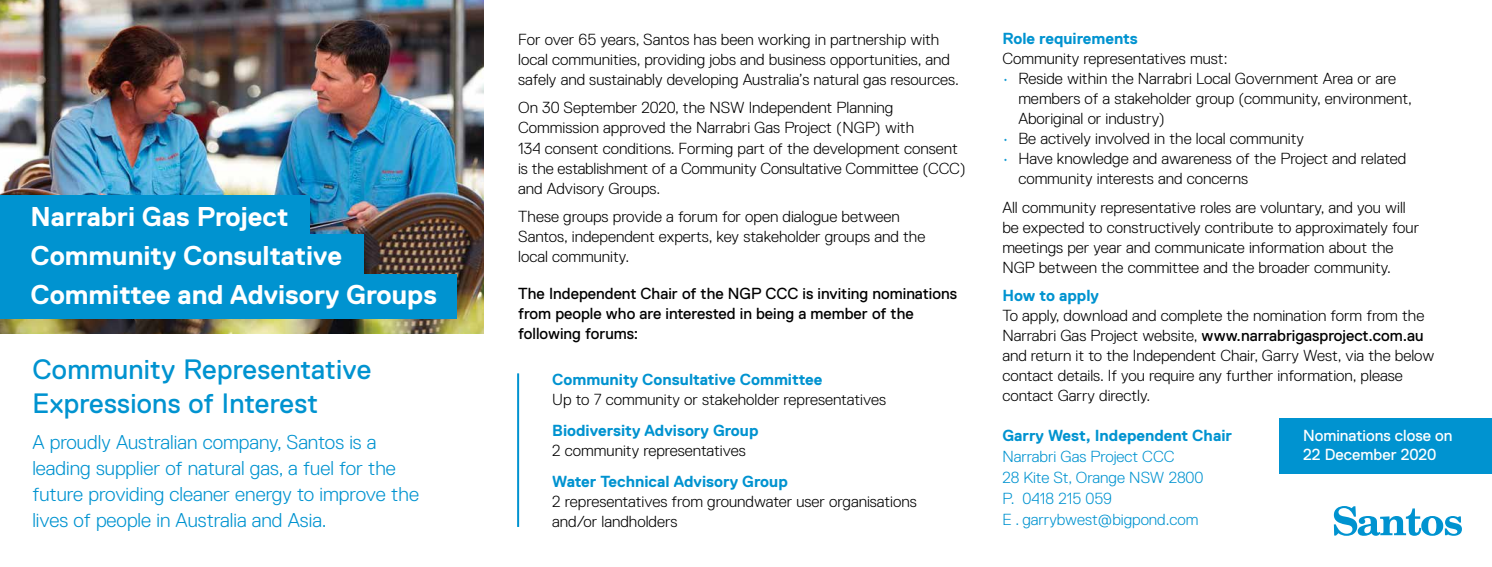
<style>
.page{position:relative;width:1492px;height:567px;background:#fff}
.page>*{position:absolute;margin:0;border:0;box-sizing:border-box;transform-origin:0 0}
.t1{font:28px/34px "Replica Pro";letter-spacing:.01em;color:#0093d0}
.t2{font:700 27.2px/38.8px "Replica Pro";color:#fff}
.t3{font:300 20px/26px "Replica Pro";color:#0093d0}
.t4{font:300 16px/20px "Replica Pro";color:#000}
.t5{font:700 16px "Replica Pro";color:#0093d0}
.t6{font:16px/20px "Replica Pro";color:#000}
.t7{font:300 16px/21px "Replica Pro";color:#0093d0}
.t8{font:16px/18px "Replica Pro";color:#fff}
.s1{color:#0093d0}
.s2{font-weight:400}
</style>
<div class="page">
<img style="left:0;top:0;width:483px;height:333px">
<svg style="left:1333px;top:506px;width:128px;height:30px"></svg>
<div style="left:0;top:196px;width:309px;height:44px;background:#0093d0"></div>
<div style="left:0;top:234px;width:363px;height:44px;background:#0093d0"></div>
<div style="left:0;top:274px;width:457px;height:44px;background:#0093d0"></div>
<div style="left:1278px;top:418px;width:213px;height:56px;background:#0093d0"></div>
<hr style="left:517px;top:373px;width:2px;height:154px;background:#0093d0">
<h2 class="t2" style="left:30px;top:197px;width:408px">Narrabri Gas Project<br>Community Consultative<br>Committee and Advisory Groups</h2>
<h1 class="t1" style="left:32px;top:353px;width:340px">Community Representative<br>Expressions of Interest</h1>
<p class="t3" style="left:32px;top:429px;width:388px">A proudly Australian company, Santos is a leading supplier of natural gas, a fuel for the future providing cleaner energy to improve the lives of people in Australia and Asia.</p>
<p class="t4" style="left:518px;top:30px;width:442px">For over 65 years, Santos has been working in partnership with local communities, providing jobs and business opportunities, and safely and sustainably developing Australia’s natural gas resources.</p>
<p class="t4" style="left:518px;top:98px;width:449px">On 30 September 2020, the NSW Independent Planning Commission approved the Narrabri Gas Project (NGP) with<br>134 consent conditions. Forming part of the development consent is the establishment of a Community Consultative Committee (CCC) and Advisory Groups.</p>
<p class="t4" style="left:518px;top:207px;width:408px">These groups provide a forum for open dialogue between<br>Santos, independent experts, key stakeholder groups and the local community.</p>
<p class="t6" style="left:518px;top:284px;width:440px">The Independent Chair of the NGP CCC is inviting nominations from people who are interested in being a member of the following forums:</p>
<p class="t5" style="left:552px;top:370px;width:271px">Community Consultative Committee</p>
<p class="t4" style="left:552px;top:389px;width:335px">Up to 7 community or stakeholder representatives</p>
<p class="t5" style="left:552px;top:421px;width:208px">Biodiversity Advisory Group</p>
<p class="t4" style="left:552px;top:440px;width:195px">2 community representatives</p>
<p class="t5" style="left:552px;top:473px;width:237px">Water Technical Advisory Group</p>
<p class="t4" style="left:552px;top:492px;width:366px">2 representatives from groundwater user organisations and/or landholders</p>
<p class="t5" style="left:1002px;top:30px;width:137px">Role requirements</p>
<p class="t4" style="left:1002px;top:49px;width:227px">Community representatives must:</p>
<p class="t4" style="left:1018px;top:69px;width:395px;text-indent:-16px"><span class="s1">•</span> Reside within the Narrabri Local Government Area or are members of a stakeholder group (community, environment,<br>Aboriginal or industry)</p>
<p class="t4" style="left:1002px;top:129px;width:303px"><span class="s1">•</span> Be actively involved in the local community</p>
<p class="t4" style="left:1018px;top:149px;width:389px;text-indent:-16px"><span class="s1">•</span> Have knowledge and awareness of the Project and related community interests and concerns</p>
<p class="t4" style="left:1002px;top:197px;width:418px">All community representative roles are voluntary, and you will be expected to constructively contribute to approximately four meetings per year and communicate information about the NGP between the committee and the broader community.</p>
<p class="t5" style="left:1002px;top:287px;width:98px">How to apply</p>
<p class="t4" style="left:1002px;top:306px;width:433px">To apply, download and complete the nomination form from the Narrabri Gas Project website, <span class="s2">www.narrabrigasproject.com.au </span>and return it to the Independent Chair, Garry West, via the below contact details. If you require any further information, please contact Garry directly.</p>
<p class="t8" style="left:1302px;top:427px;width:151px">Nominations close on<br>22 December 2020</p>
<p class="t5" style="left:1002px;top:427px;width:231px">Garry West, Independent Chair</p>
<p class="t7" style="left:1002px;top:446px;width:203px">Narrabri Gas Project CCC<br>28 Kite St, Orange NSW 2800<br>P. 0418 215 059<br>E . garrybwest@bigpond.com</p>
</div>
